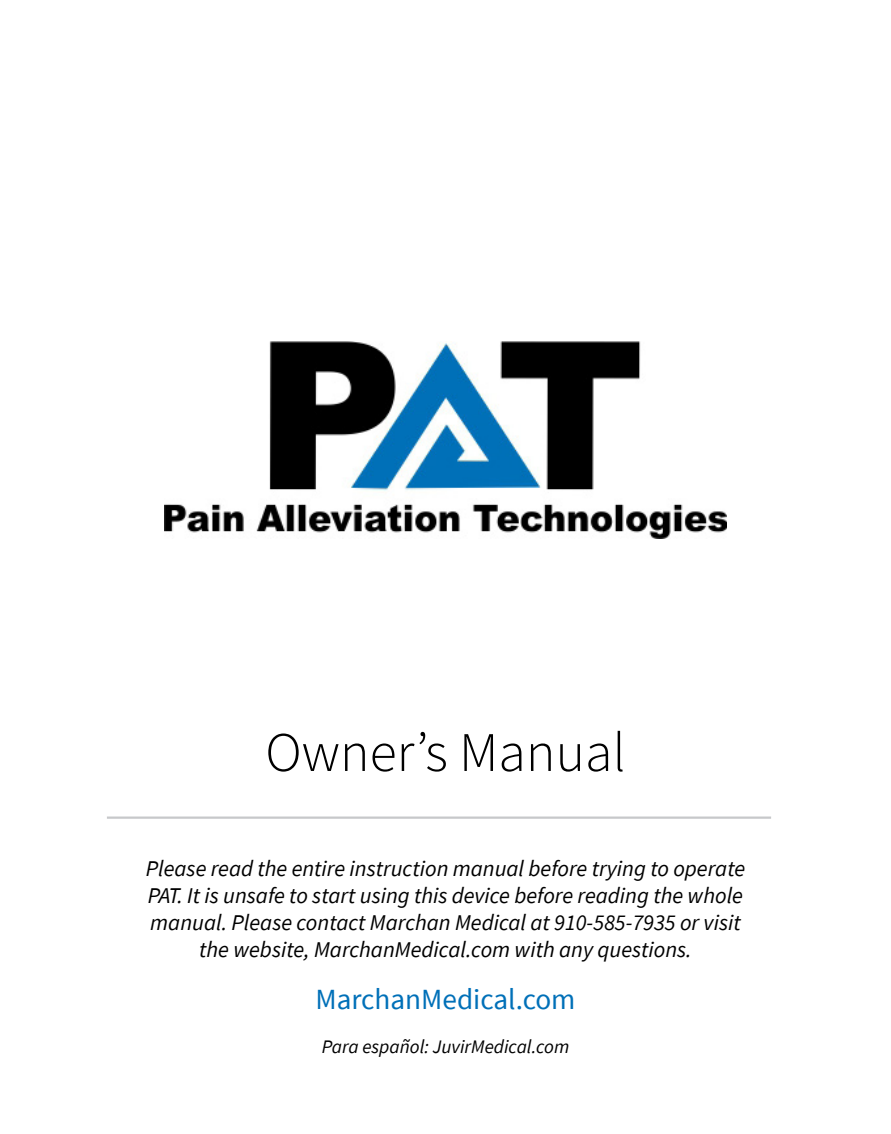
<style>
.page{position:relative;width:891px;height:1134px;background:#fff}
.page>*{position:absolute;margin:0;border:0;box-sizing:border-box;transform-origin:0 0}
.t1{font:300 55.8px "Source Sans Pro";color:#000}
.t2{font:29.25px "Source Sans Pro";color:#0070b8}
.t3{font:italic 22.5px/27px "Source Sans Pro";color:#000;text-align:center}
.t4{font:italic 19.12px "Source Sans Pro";color:#000}
</style>
<div class="page">
<img style="left:165px;top:342px;width:561px;height:197px">
<hr style="left:107px;top:817px;width:664px;height:2px;background:#c7c8ca">
<h1 class="t1" style="left:265px;top:718px;width:362px">Owner’s Manual</h1>
<p class="t3" style="left:146px;top:854px;width:601px">Please read the entire instruction manual before trying to operate PAT. It is unsafe to start using this device before reading the whole manual. Please contact Marchan Medical at 910-585-7935 or visit the website, MarchanMedical.com with any questions.</p>
<h2 class="t2" style="left:315px;top:980px;width:262px">MarchanMedical.com</h2>
<p class="t4" style="left:322px;top:1034px;width:249px">Para español: JuvirMedical.com</p>
</div>
